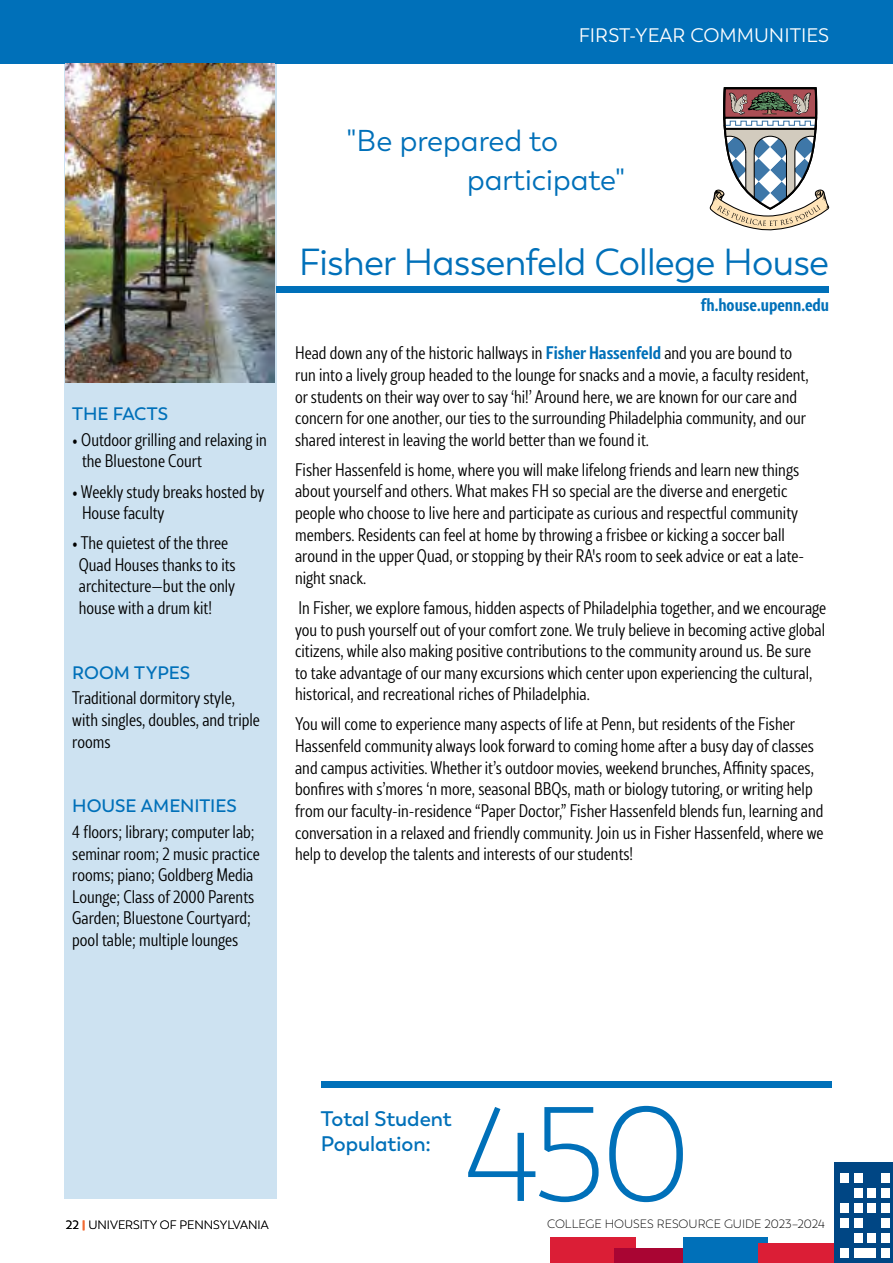
<style>
.page{position:relative;width:893px;height:1263px;background:#fff}
.page>*{position:absolute;margin:0;border:0;box-sizing:border-box;transform-origin:0 0}
.t1{font:300 133.5px "Trenda";color:#0070b9}
.t2{font:37.5px "Trenda";letter-spacing:-.02em;color:#0070b9}
.t3{font:30px/39px "Trenda";color:#0070b9}
.t4{font:600 21px/25.2px "Trenda";color:#0070b9}
.t5{font:19.5px "Trenda";color:#fff}
.t6{font:300 18px/21.6px "Rival Sans Narrow";color:#000}
.t7{font:600 18px "Trenda";letter-spacing:-.005em;color:#0070b9}
.t8{font:700 18px "Rival Sans Narrow";color:#0070b9}
.t9{font:300 12px "Trenda";color:#000}
.s1{font-weight:700;color:#0070b9}
.s2{font-weight:400}
.s3{font-weight:900;color:#f26a32}
</style>
<div class="page">
<div style="left:550px;top:1237px;width:86px;height:26px;background:#db1e36"></div>
<div style="left:614px;top:1248px;width:73px;height:15px;background:#a90533"></div>
<div style="left:684px;top:1237px;width:84px;height:26px;background:#0070b9"></div>
<div style="left:834px;top:1162px;width:59px;height:101px;background:#004684"></div>
<div style="left:759px;top:1243px;width:75px;height:20px;background:#db1e36"></div>
<div style="left:840px;top:1173px;width:9px;height:10px;background:#fff"></div>
<div style="left:854px;top:1173px;width:8px;height:10px;background:#fff"></div>
<div style="left:881px;top:1173px;width:9px;height:10px;background:#fff"></div>
<div style="left:854px;top:1188px;width:8px;height:10px;background:#fff"></div>
<div style="left:867px;top:1188px;width:9px;height:10px;background:#fff"></div>
<div style="left:881px;top:1188px;width:9px;height:10px;background:#fff"></div>
<div style="left:840px;top:1203px;width:9px;height:10px;background:#fff"></div>
<div style="left:854px;top:1203px;width:8px;height:10px;background:#fff"></div>
<div style="left:867px;top:1203px;width:9px;height:10px;background:#fff"></div>
<div style="left:881px;top:1203px;width:9px;height:10px;background:#fff"></div>
<div style="left:840px;top:1218px;width:9px;height:10px;background:#fff"></div>
<div style="left:854px;top:1218px;width:8px;height:10px;background:#fff"></div>
<div style="left:881px;top:1218px;width:9px;height:10px;background:#fff"></div>
<div style="left:854px;top:1233px;width:8px;height:10px;background:#fff"></div>
<div style="left:867px;top:1233px;width:9px;height:10px;background:#fff"></div>
<div style="left:881px;top:1233px;width:9px;height:10px;background:#fff"></div>
<div style="left:840px;top:1248px;width:9px;height:10px;background:#fff"></div>
<div style="left:854px;top:1248px;width:22px;height:10px;background:#fff"></div>
<div style="left:881px;top:1248px;width:9px;height:10px;background:#fff"></div>
<div style="left:0;top:0;width:893px;height:64px;background:#0070b9"></div>
<div style="left:64px;top:64px;width:212px;height:1135px;background:#cde2f1"></div>
<div style="left:276px;top:286px;width:553px;height:6px;background:#0070b9"></div>
<svg style="left:710px;top:87px;width:119px;height:143px"></svg>
<div style="left:321px;top:1081px;width:511px;height:6px;background:#0070b9"></div>
<img style="left:65px;top:64px;width:210px;height:319px">
<p class="t5" style="left:579px;top:24px;width:252px">FIRST-YEAR COMMUNITIES</p>
<h3 class="t3" style="left:467px;top:122px;width:160px;text-indent:-120px">"Be prepared to participate"</h3>
<p class="t7" style="left:72px;top:403px;width:97px">THE FACTS</p>
<p class="t6" style="left:82px;top:429px;width:186px;text-indent:-10px">• Outdoor grilling and relaxing in the Bluestone Court</p>
<p class="t6" style="left:82px;top:480px;width:184px;text-indent:-10px">• Weekly study breaks hosted by<br>House faculty</p>
<p class="t6" style="left:79px;top:532px;width:158px;text-indent:-7px">• The quietest of the three<br>Quad Houses thanks to its architecture—but the only house with a drum kit!</p>
<p class="t7" style="left:72px;top:662px;width:120px">ROOM TYPES</p>
<p class="t6" style="left:72px;top:687px;width:189px">Traditional dormitory style, with singles, doubles, and triple rooms</p>
<p class="t7" style="left:72px;top:795px;width:166px">HOUSE AMENITIES</p>
<p class="t6" style="left:72px;top:821px;width:189px">4 floors; library; computer lab; seminar room; 2 music practice rooms; piano; Goldberg Media<br>Lounge; Class of 2000 Parents<br>Garden; Bluestone Courtyard; pool table; multiple lounges</p>
<h2 class="t2" style="left:299px;top:240px;width:532px">Fisher Hassenfeld College House</h2>
<p class="t8" style="left:701px;top:291px;width:130px">fh.house.upenn.edu</p>
<p class="t6" style="left:295px;top:342px;width:515px">Head down any of the historic hallways in <span class="s1">Fisher Hassenfeld</span> and you are bound to run into a lively group headed to the lounge for snacks and a movie, a faculty resident, or students on their way over to say ‘hi!’ Around here, we are known for our care and concern for one another, our ties to the surrounding Philadelphia community, and our shared interest in leaving the world better than we found it.</p>
<p class="t6" style="left:295px;top:459px;width:511px">Fisher Hassenfeld is home, where you will make lifelong friends and learn new things about yourself and others. What makes FH so special are the diverse and energetic people who choose to live here and participate as curious and respectful community members. Residents can feel at home by throwing a frisbee or kicking a soccer ball around in the upper Quad, or stopping by their RA's room to seek advice or eat a late&shy;night snack.</p>
<p class="t6" style="left:295px;top:597px;width:533px">In Fisher, we explore famous, hidden aspects of Philadelphia together, and we encourage you to push yourself out of your comfort zone. We truly believe in becoming active global citizens, while also making positive contributions to the community around us. Be sure to take advantage of our many excursions which center upon experiencing the cultural, historical, and recreational riches of Philadelphia.</p>
<p class="t6" style="left:295px;top:713px;width:530px">You will come to experience many aspects of life at Penn, but residents of the Fisher Hassenfeld community always look forward to coming home after a busy day of classes and campus activities. Whether it’s outdoor movies, weekend brunches, Affinity spaces, bonfires with s’mores ‘n more, seasonal BBQs, math or biology tutoring, or writing help from our faculty-in-residence “Paper Doctor,” Fisher Hassenfeld blends fun, learning and conversation in a relaxed and friendly community. Join us in Fisher Hassenfeld, where we help to develop the talents and interests of our students!</p>
<p class="t4" style="left:321px;top:1106px;width:133px">Total Student<br>Population:</p>
<h1 class="t1" style="left:465px;top:1078px;width:228px">450</h1>
<p class="t9" style="left:66px;top:1218px;width:204px"><span class="s2">22</span> <span class="s3">|</span> UNIVERSITY OF PENNSYLVANIA</p>
<p class="t9" style="left:547px;top:1217px;width:279px">COLLEGE HOUSES RESOURCE GUIDE 2023–2024</p>
</div>
